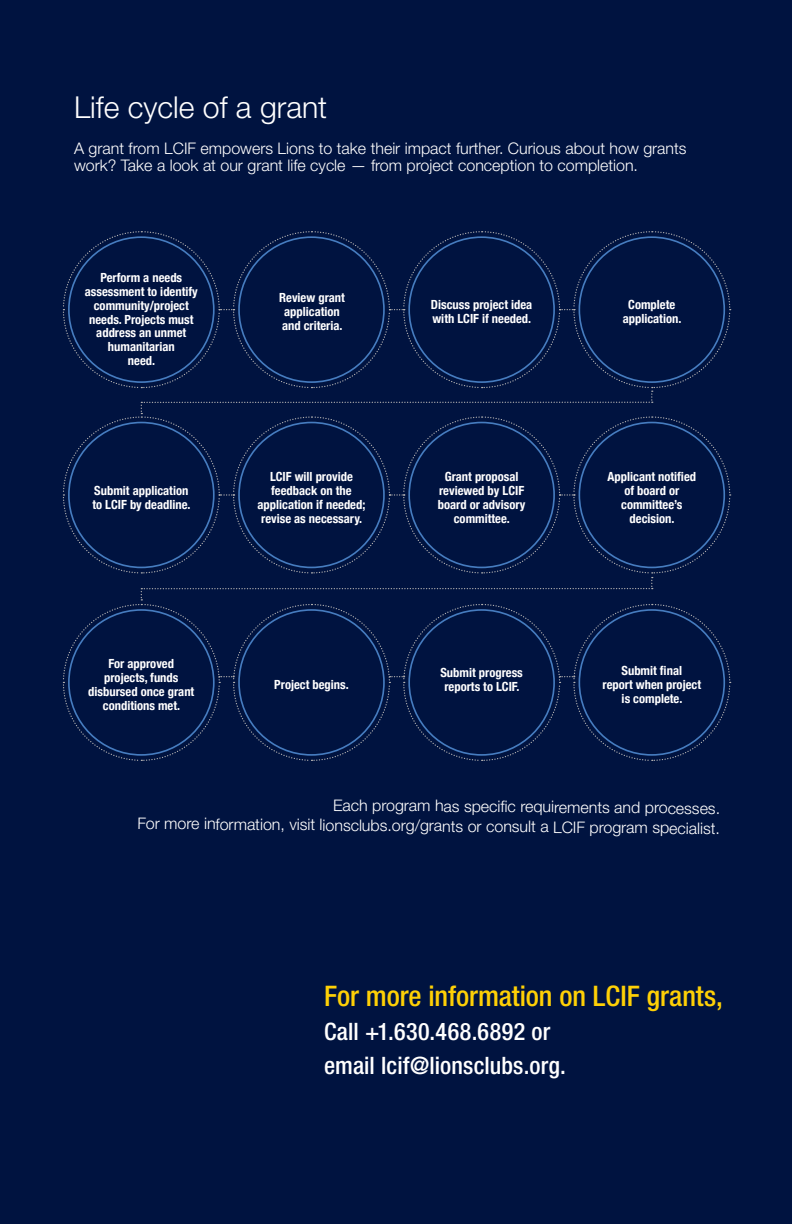
<style>
.page{position:relative;width:792px;height:1224px;background:#001340}
.page>*{position:absolute;margin:0;border:0;box-sizing:border-box;transform-origin:0 0}
.Heading{font:300 30.2px "Helvetica Neue LT Std";color:#fff}
.t1{font:500 condensed 28.4px "Helvetica Neue LT Std";color:#fed006}
.t2{font:500 condensed 24px/34px "Helvetica Neue LT Std";letter-spacing:.005em;color:#fff}
.Body_copy_on_white{font:300 16px/17.6px "Helvetica Neue LT Std";color:#fff}
.Grant_Step_Body{font:700 condensed 12.6px/13.8px "Helvetica Neue";color:#fff;text-align:center}
</style>
<div class="page">
<svg style="left:62px;top:231px;width:669px;height:530px"></svg>
<div style="left:69px;top:237px;width:145px;height:145px;background:#001340;border-radius:50%"></div>
<div style="left:239px;top:237px;width:145px;height:145px;background:#001340;border-radius:50%"></div>
<div style="left:409px;top:237px;width:145px;height:145px;background:#001340;border-radius:50%"></div>
<div style="left:69px;top:423px;width:145px;height:144px;background:#001340;border-radius:50%"></div>
<div style="left:69px;top:610px;width:145px;height:145px;background:#001340;border-radius:50%"></div>
<div style="left:239px;top:423px;width:145px;height:144px;background:#001340;border-radius:50%"></div>
<div style="left:239px;top:610px;width:145px;height:145px;background:#001340;border-radius:50%"></div>
<div style="left:409px;top:423px;width:145px;height:144px;background:#001340;border-radius:50%"></div>
<div style="left:409px;top:610px;width:145px;height:145px;background:#001340;border-radius:50%"></div>
<div style="left:579px;top:237px;width:145px;height:145px;background:#001340;border-radius:50%"></div>
<div style="left:579px;top:423px;width:145px;height:144px;background:#001340;border-radius:50%"></div>
<div style="left:579px;top:610px;width:145px;height:145px;background:#001340;border-radius:50%"></div>
<p class="Heading" style="left:74px;top:89px;width:255px">Life cycle of a grant</p>
<p class="Body_copy_on_white" style="left:74px;top:139px;width:614px">A grant from LCIF empowers Lions to take their impact further. Curious about how grants work? Take a look at our grant life cycle — from project conception to completion.</p>
<p class="Grant_Step_Body" style="left:85px;top:270px;width:115px">Perform a needs assessment to identify community/project needs. Projects must address an unmet humanitarian<br>need.</p>
<p class="Grant_Step_Body" style="left:92px;top:483px;width:100px;text-align:left">Submit application to LCIF by deadline.</p>
<p class="Grant_Step_Body" style="left:88px;top:656px;width:108px">For approved projects, funds disbursed once grant conditions met.</p>
<p class="Grant_Step_Body" style="left:279px;top:290px;width:67px;text-align:left">Review grant application and criteria.</p>
<p class="Grant_Step_Body" style="left:623px;top:297px;width:60px">Complete application.</p>
<p class="Grant_Step_Body" style="left:431px;top:297px;width:103px;text-align:left">Discuss project idea with LCIF if needed.</p>
<p class="Grant_Step_Body" style="left:258px;top:469px;width:109px">LCIF will provide feedback on the application if needed; revise as necessary.</p>
<p class="Grant_Step_Body" style="left:438px;top:469px;width:89px">Grant proposal reviewed by LCIF board or advisory committee.</p>
<p class="Grant_Step_Body" style="left:607px;top:469px;width:90px">Applicant notified of board or committee’s decision.</p>
<p class="Grant_Step_Body" style="left:274px;top:677px;width:76px">Project begins.</p>
<p class="Grant_Step_Body" style="left:440px;top:664px;width:84px">Submit progress reports to LCIF.</p>
<p class="Grant_Step_Body" style="left:603px;top:663px;width:100px">Submit final<br>report when project is complete.</p>
<p class="Body_copy_on_white" style="left:137px;top:797px;width:584px;line-height:19px;text-align:right">Each program has specific requirements and processes.<br>For more information, visit lionsclubs.org/grants or consult a LCIF program specialist.</p>
<p class="t1" style="left:324px;top:979px;width:401px">For more information on LCIF grants,</p>
<p class="t2" style="left:324px;top:1014px;width:243px">Call +1.630.468.6892 or email lcif@lionsclubs.org.</p>
</div>
